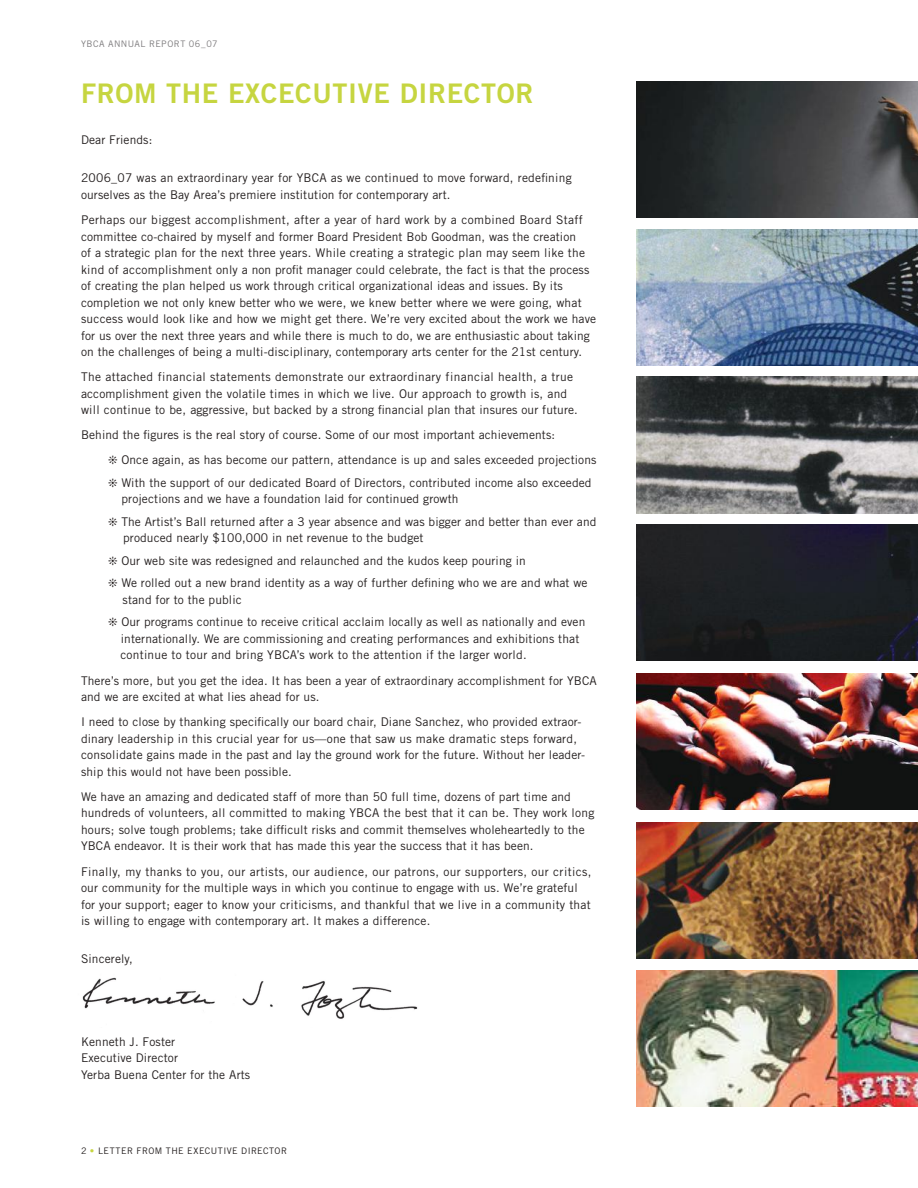
<style>
.page{position:relative;width:918px;height:1188px;background:#fff}
.page>*{position:absolute;margin:0;border:0;box-sizing:border-box;transform-origin:0 0}
.t1{font:27px "Trade Gothic Bold Two";letter-spacing:.025em;color:#c6d540}
.t2{font:12px/16.5px "Trade Gothic";letter-spacing:.01em;color:#241f1f}
.t3{font:9px "Trade Gothic";letter-spacing:.055em;color:#241f1f}
.t4{font:9px "Trade Gothic";letter-spacing:.055em;color:#7d7b7d}
.s1{color:#c6d540}
</style>
<div class="page">
<img style="left:636px;top:377px;width:282px;height:136px">
<img style="left:636px;top:230px;width:282px;height:136px">
<img style="left:636px;top:81px;width:282px;height:136px">
<img style="left:636px;top:525px;width:282px;height:136px">
<img style="left:636px;top:971px;width:282px;height:136px">
<img style="left:636px;top:822px;width:282px;height:136px">
<img style="left:636px;top:673px;width:282px;height:137px">
<img style="left:82px;top:977px;width:336px;height:42px">
<p class="t4" style="left:81px;top:39px;width:138px">YBCA ANNUAL REPORT 06_07</p>
<h1 class="t1" style="left:81px;top:76px;width:454px">FROM THe EXCECUTIVE DIRECTOR</h1>
<p class="t2" style="left:81px;top:132px;width:73px">Dear Friends:</p>
<p class="t2" style="left:81px;top:170px;width:492px">2006_07 was an extraordinary year for YBCA as we continued to move forward, redefining ourselves as the Bay Area’s premiere institution for contemporary art.</p>
<p class="t2" style="left:81px;top:211px;width:517px">Perhaps our biggest accomplishment, after a year of hard work by a combined Board Staff committee co-chaired by myself and former Board President Bob Goodman, was the creation<br>of a strategic plan for the next three years. While creating a strategic plan may seem like the kind of accomplishment only a non profit manager could celebrate, the fact is that the process of creating the plan helped us work through critical organizational ideas and issues. By its completion we not only knew better who we were, we knew better where we were going, what success would look like and how we might get there. We’re very excited about the work we have for us over the next three years and while there is much to do, we are enthusiastic about taking on the challenges of being a multi-disciplinary, contemporary arts center for the 21st century.</p>
<p class="t2" style="left:81px;top:369px;width:498px">The attached financial statements demonstrate our extraordinary financial health, a true accomplishment given the volatile times in which we live. Our approach to growth is, and will continue to be, aggressive, but backed by a strong financial plan that insures our future.</p>
<p class="t2" style="left:108px;top:422px;width:490px;line-height:25.2px;text-indent:-27px">Behind the figures is the real story of course. Some of our most important achievements:<br>❊ Once again, as has become our pattern, attendance is up and sales exceeded projections</p>
<p class="t2" style="left:121px;top:474px;width:472px;text-indent:-13px">❊ With the support of our dedicated Board of Directors, contributed income also exceeded projections and we have a foundation laid for continued growth</p>
<p class="t2" style="left:123px;top:513px;width:475px;text-indent:-15px">❊ The Artist’s Ball returned after a 3 year absence and was bigger and better than ever and produced nearly $100,000 in net revenue to the budget</p>
<p class="t2" style="left:108px;top:549px;width:481px;line-height:22.5px">❊ Our web site was redesigned and relaunched and the kudos keep pouring in<br>❊ We rolled out a new brand identity as a way of further defining who we are and what we</p>
<p class="t2" style="left:108px;top:588px;width:479px;line-height:22.5px;text-indent:15px">stand for to the public<br>❊ Our programs continue to receive critical acclaim locally as well as nationally and even</p>
<p class="t2" style="left:120px;top:630px;width:460px">internationally. We are commissioning and creating performances and exhibitions that continue to tour and bring YBCA’s work to the attention if the larger world.</p>
<p class="t2" style="left:81px;top:672px;width:517px">There’s more, but you get the idea. It has been a year of extraordinary accomplishment for YBCA and we are excited at what lies ahead for us.</p>
<p class="t2" style="left:81px;top:714px;width:506px">I need to close by thanking specifically our board chair, Diane Sanchez, who provided extraor&shy;dinary leadership in this crucial year for us—one that saw us make dramatic steps forward, consolidate gains made in the past and lay the ground work for the future. Without her leader&shy;ship this would not have been possible.</p>
<p class="t2" style="left:81px;top:788px;width:515px">We have an amazing and dedicated staff of more than 50 full time, dozens of part time and hundreds of volunteers, all committed to making YBCA the best that it can be. They work long hours; solve tough problems; take difficult risks and commit themselves wholeheartedly to the YBCA endeavor. It is their work that has made this year the success that it has been.</p>
<p class="t2" style="left:81px;top:863px;width:512px">Finally, my thanks to you, our artists, our audience, our patrons, our supporters, our critics, our community for the multiple ways in which you continue to engage with us. We’re grateful for your support; eager to know your criticisms, and thankful that we live in a community that is willing to engage with contemporary art. It makes a difference.</p>
<p class="t2" style="left:81px;top:950px;width:53px">Sincerely,</p>
<p class="t2" style="left:81px;top:1033px;width:171px">Kenneth J. Foster<br>Executive Director<br>Yerba Buena Center for the Arts</p>
<p class="t3" style="left:90px;top:1146px;width:199px"><span class="s1">•</span> LETTER FROM THE EXECUTIVE DIRECTOR</p>
<p class="t3" style="left:98px;top:1146px;width:18px">T X</p>
</div>
